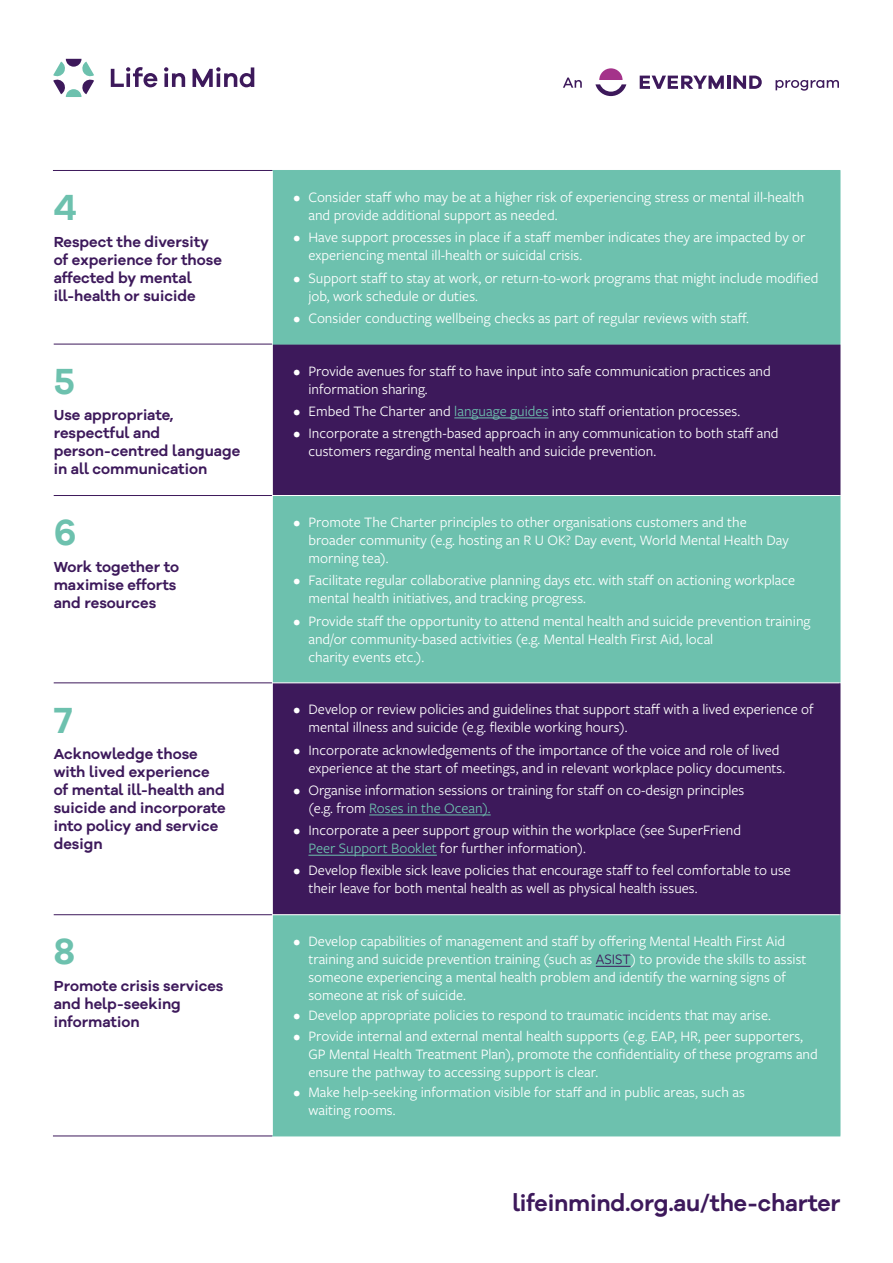
<style>
.page{position:relative;width:893px;height:1263px;background:#fff}
.page>*{position:absolute;margin:0;border:0;box-sizing:border-box;transform-origin:0 0}
.t1{font:600 37.5px "Galano Grotesque Alt";color:#6dc1ae}
.t2{font:600 23.25px "Galano Grotesque Alt";letter-spacing:-.01em;color:#3d195b}
.t3{font:15px/18px "Freight Sans Pro";color:#fff}
.t4{font:600 15px/18px "Galano Grotesque Alt";color:#3d195b}
.s1{color:#6dc1ae}
.s2{color:#3d195b}
</style>
<div class="page">
<svg style="left:111px;top:67px;width:46px;height:20px"></svg>
<svg style="left:164px;top:67px;width:21px;height:20px"></svg>
<svg style="left:193px;top:67px;width:61px;height:20px"></svg>
<svg style="left:53px;top:59px;width:41px;height:38px"></svg>
<svg style="left:563px;top:78px;width:19px;height:10px"></svg>
<svg style="left:640px;top:76px;width:122px;height:13px"></svg>
<svg style="left:595px;top:68px;width:31px;height:28px"></svg>
<svg style="left:775px;top:80px;width:64px;height:11px"></svg>
<div style="left:273px;top:171px;width:567px;height:964px;background:#6dc1ae"></div>
<svg style="left:273px;top:345px;width:567px;height:569px;background:#4c5076"></svg>
<hr style="left:272px;top:495px;width:568px;height:1px;background:#fff">
<hr style="left:272px;top:682px;width:568px;height:1px;background:#fff">
<hr style="left:272px;top:914px;width:568px;height:1px;background:#fff">
<hr style="left:54px;top:344px;width:218px;height:1px;background:#3d195b">
<hr style="left:54px;top:495px;width:218px;height:1px;background:#3d195b">
<hr style="left:54px;top:682px;width:218px;height:1px;background:#3d195b">
<hr style="left:54px;top:914px;width:218px;height:1px;background:#3d195b">
<hr style="left:840px;top:344px;width:1px;height:151px;background:#3d195b">
<hr style="left:840px;top:683px;width:1px;height:231px;background:#3d195b">
<hr style="left:840px;top:496px;width:1px;height:186px;background:#6dc1ae">
<hr style="left:840px;top:171px;width:1px;height:173px;background:#6dc1ae">
<hr style="left:840px;top:915px;width:1px;height:220px;background:#6dc1ae">
<hr style="left:273px;top:344px;width:567px;height:1px;background:#6dc1ae">
<hr style="left:53px;top:1135px;width:219px;height:1px;background:#3d195b">
<hr style="left:272px;top:1135px;width:568px;height:1px;background:#6dc1ae">
<hr style="left:272px;top:170px;width:568px;height:1px;background:#6dc1ae">
<hr style="left:53px;top:170px;width:219px;height:1px;background:#3d195b">
<hr style="left:454px;top:418px;width:94px;height:1px;background:#6dc1ae">
<hr style="left:369px;top:815px;width:122px;height:1px;background:#6dc1ae">
<hr style="left:308px;top:855px;width:129px;height:1px;background:#6dc1ae">
<hr style="left:596px;top:966px;width:35px;height:1px;background:#3d195b">
<h1 class="t1" style="left:54px;top:183px;width:25px">4</h1>
<p class="t4" style="left:54px;top:232px;width:170px">Respect the diversity of experience for those affected by mental ill-health or suicide</p>
<h1 class="t1" style="left:54px;top:357px;width:23px">5</h1>
<p class="t4" style="left:54px;top:406px;width:188px">Use appropriate, respectful and person-centred language in all communication</p>
<h1 class="t1" style="left:54px;top:508px;width:24px">6</h1>
<p class="t4" style="left:54px;top:557px;width:127px">Work together to maximise efforts and resources</p>
<h1 class="t1" style="left:54px;top:696px;width:20px">7</h1>
<p class="t4" style="left:54px;top:744px;width:174px">Acknowledge those with lived experience of mental ill-health and suicide and incorporate into policy and service design</p>
<h1 class="t1" style="left:54px;top:927px;width:23px">8</h1>
<p class="t4" style="left:54px;top:976px;width:171px">Promote crisis services and help-seeking information</p>
<p class="t3" style="left:308px;top:188px;width:497px;text-indent:-15px">• Consider staff who may be at a higher risk of experiencing stress or mental ill-health and provide additional support as needed.</p>
<p class="t3" style="left:308px;top:228px;width:498px;text-indent:-15px">• Have support processes in place if a staff member indicates they are impacted by or experiencing mental ill-health or suicidal crisis.</p>
<p class="t3" style="left:308px;top:268px;width:511px;text-indent:-15px">• Support staff to stay at work, or return-to-work programs that might include modified job, work schedule or duties.</p>
<p class="t3" style="left:294px;top:308px;width:457px">• Consider conducting wellbeing checks as part of regular reviews with staff.</p>
<p class="t3" style="left:308px;top:361px;width:464px;text-indent:-15px">• Provide avenues for staff to have input into safe communication practices and information sharing.</p>
<p class="t3" style="left:294px;top:401px;width:448px">• Embed The Charter and <span class="s1">language guides</span> into staff orientation processes.</p>
<p class="t3" style="left:308px;top:424px;width:472px;text-indent:-15px">• Incorporate a strength-based approach in any communication to both staff and customers regarding mental health and suicide prevention.</p>
<p class="t3" style="left:308px;top:513px;width:482px;text-indent:-15px">• Promote The Charter principles to other organisations customers and the broader community (e.g. hosting an R U OK? Day event, World Mental Health Day morning tea).</p>
<p class="t3" style="left:308px;top:571px;width:488px;text-indent:-15px">• Facilitate regular collaborative planning days etc. with staff on actioning workplace mental health initiatives, and tracking progress.</p>
<p class="t3" style="left:308px;top:611px;width:504px;text-indent:-15px">• Provide staff the opportunity to attend mental health and suicide prevention training and/or community-based activities (e.g. Mental Health First Aid, local<br>charity events etc.).</p>
<p class="t3" style="left:308px;top:700px;width:507px;text-indent:-15px">• Develop or review policies and guidelines that support staff with a lived experience of mental illness and suicide (e.g. flexible working hours).</p>
<p class="t3" style="left:308px;top:740px;width:478px;text-indent:-15px">• Incorporate acknowledgements of the importance of the voice and role of lived experience at the start of meetings, and in relevant workplace policy documents.</p>
<p class="t3" style="left:308px;top:780px;width:437px;text-indent:-15px">• Organise information sessions or training for staff on co-design principles (e.g. from <span class="s1">Roses in the Ocean).</span></p>
<p class="t3" style="left:308px;top:821px;width:434px;text-indent:-15px">• Incorporate a peer support group within the workplace (see SuperFriend<br><span class="s1">Peer Support Booklet</span> for further information).</p>
<p class="t3" style="left:308px;top:861px;width:484px;text-indent:-15px">• Develop flexible sick leave policies that encourage staff to feel comfortable to use their leave for both mental health as well as physical health issues.</p>
<p class="t3" style="left:308px;top:932px;width:499px;text-indent:-15px">• Develop capabilities of management and staff by offering Mental Health First Aid training and suicide prevention training (such as <span class="s2">ASIST</span>) to provide the skills to assist someone experiencing a mental health problem and identify the warning signs of someone at risk of suicide.</p>
<p class="t3" style="left:294px;top:1006px;width:479px">• Develop appropriate policies to respond to traumatic incidents that may arise.</p>
<p class="t3" style="left:308px;top:1026px;width:511px;text-indent:-15px">• Provide internal and external mental health supports (e.g. EAP, HR, peer supporters,<br>GP Mental Health Treatment Plan), promote the confidentiality of these programs and ensure the pathway to accessing support is clear.</p>
<p class="t3" style="left:308px;top:1082px;width:438px;text-indent:-15px">• Make help-seeking information visible for staff and in public areas, such as waiting rooms.</p>
<h2 class="t2" style="left:512px;top:1188px;width:329px">lifeinmind.org.au/the-charter</h2>
</div>
